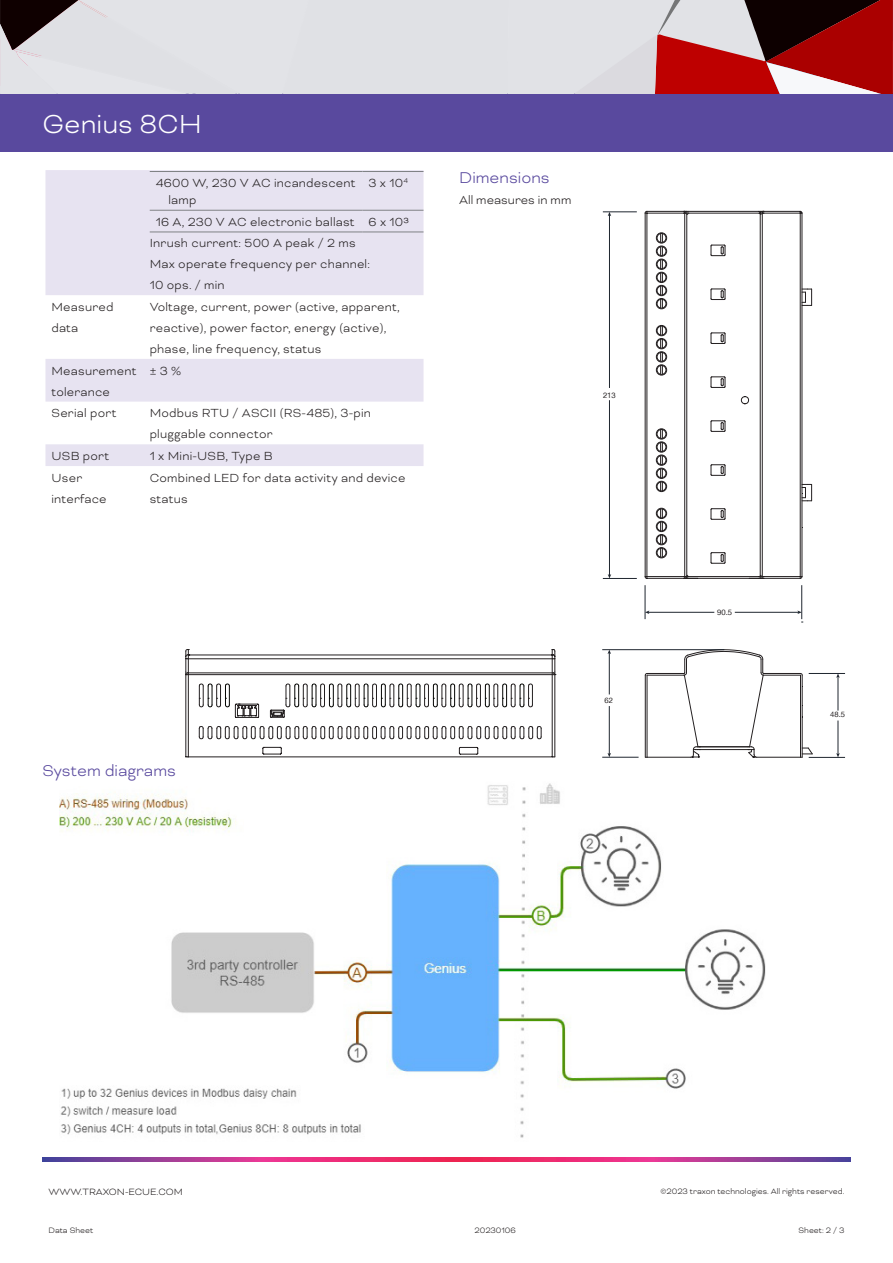
<style>
.page{position:relative;width:893px;height:1263px;background:#fff}
.page>*{position:absolute;margin:0;border:0;box-sizing:border-box;transform-origin:0 0}
.t1{font:300 30px "Bicyclette";color:#fff}
.Header1{font:300 18px "Bicyclette";color:#59499e}
.FloatTextLeft{font:300 13.5px/21px "Bicyclette";letter-spacing:.015em;color:#231f20}
.t2{font:300 10.5px "Bicyclette";color:#231f20}
.t3{font:300 9px "Bicyclette";color:#231f20}
.t4{font:7.65px "Helvetica Neue LT";color:#231f20}
</style>
<div class="page">
<svg style="left:45px;top:170px;width:378px;height:296px;fill:#e7e3f1"></svg>
<hr style="left:150px;top:171px;width:212px;height:1px;background:#808285">
<hr style="left:362px;top:171px;width:61px;height:1px;background:#808285">
<hr style="left:150px;top:210px;width:212px;height:1px;background:#808285">
<hr style="left:362px;top:210px;width:61px;height:1px;background:#808285">
<hr style="left:150px;top:232px;width:212px;height:1px;background:#808285">
<hr style="left:362px;top:232px;width:61px;height:1px;background:#808285">
<img style="left:60px;top:783px;width:705px;height:355px">
<hr style="left:645px;top:586px;width:1px;height:33px;background:#1f262f">
<hr style="left:801px;top:586px;width:1px;height:33px;background:#1f262f">
<hr style="left:603px;top:578px;width:33px;height:1px;background:#1f262f">
<hr style="left:603px;top:212px;width:33px;height:1px;background:#1f262f">
<hr style="left:609px;top:401px;width:1px;height:174px;background:#1f262f">
<hr style="left:609px;top:215px;width:1px;height:172px;background:#1f262f">
<hr style="left:735px;top:612px;width:64px;height:1px;background:#1f262f">
<svg style="left:797px;top:610px;width:5px;height:4px"></svg>
<hr style="left:648px;top:612px;width:66px;height:1px;background:#1f262f">
<svg style="left:645px;top:610px;width:4px;height:4px"></svg>
<hr style="left:802px;top:213px;width:1px;height:364px;background:#231f20">
<svg style="left:645px;top:211px;width:155px;height:368px"></svg>
<svg style="left:684px;top:211px;width:80px;height:4px"></svg>
<svg style="left:645px;top:575px;width:54px;height:4px"></svg>
<svg style="left:749px;top:575px;width:15px;height:4px"></svg>
<svg style="left:802px;top:484px;width:10px;height:17px"></svg>
<svg style="left:802px;top:289px;width:10px;height:17px"></svg>
<svg style="left:741px;top:396px;width:8px;height:8px"></svg>
<div style="left:656px;top:547px;width:11px;height:11px;border:1px solid #231f20;border-radius:50%"></div>
<div style="left:657px;top:548px;width:9px;height:9px;border:1px solid #231f20;border-radius:50%"></div>
<div style="left:656px;top:534px;width:11px;height:11px;border:1px solid #231f20;border-radius:50%"></div>
<div style="left:657px;top:535px;width:9px;height:9px;border:1px solid #231f20;border-radius:50%"></div>
<div style="left:656px;top:521px;width:11px;height:11px;border:1px solid #231f20;border-radius:50%"></div>
<div style="left:657px;top:522px;width:9px;height:9px;border:1px solid #231f20;border-radius:50%"></div>
<div style="left:656px;top:508px;width:11px;height:11px;border:1px solid #231f20;border-radius:50%"></div>
<svg style="left:660px;top:511px;width:3px;height:46px"></svg>
<div style="left:657px;top:509px;width:9px;height:9px;border:1px solid #231f20;border-radius:50%"></div>
<div style="left:656px;top:481px;width:11px;height:11px;border:1px solid #231f20;border-radius:50%"></div>
<div style="left:657px;top:482px;width:9px;height:9px;border:1px solid #231f20;border-radius:50%"></div>
<div style="left:656px;top:468px;width:11px;height:11px;border:1px solid #231f20;border-radius:50%"></div>
<div style="left:657px;top:469px;width:9px;height:9px;border:1px solid #231f20;border-radius:50%"></div>
<div style="left:656px;top:455px;width:11px;height:10px;border:1px solid #231f20;border-radius:50%"></div>
<div style="left:657px;top:456px;width:9px;height:9px;border:1px solid #231f20;border-radius:50%"></div>
<div style="left:656px;top:442px;width:11px;height:10px;border:1px solid #231f20;border-radius:50%"></div>
<div style="left:657px;top:442px;width:9px;height:10px;border:1px solid #231f20;border-radius:50%"></div>
<div style="left:656px;top:429px;width:11px;height:10px;border:1px solid #231f20;border-radius:50%"></div>
<svg style="left:660px;top:431px;width:3px;height:60px"></svg>
<div style="left:657px;top:429px;width:9px;height:9px;border:1px solid #231f20;border-radius:50%"></div>
<div style="left:656px;top:233px;width:11px;height:10px;border:1px solid #231f20;border-radius:50%"></div>
<div style="left:657px;top:233px;width:9px;height:10px;border:1px solid #231f20;border-radius:50%"></div>
<div style="left:656px;top:246px;width:11px;height:10px;border:1px solid #231f20;border-radius:50%"></div>
<div style="left:657px;top:247px;width:9px;height:9px;border:1px solid #231f20;border-radius:50%"></div>
<div style="left:656px;top:259px;width:11px;height:11px;border:1px solid #231f20;border-radius:50%"></div>
<div style="left:657px;top:260px;width:9px;height:9px;border:1px solid #231f20;border-radius:50%"></div>
<div style="left:656px;top:272px;width:11px;height:11px;border:1px solid #231f20;border-radius:50%"></div>
<div style="left:657px;top:273px;width:9px;height:9px;border:1px solid #231f20;border-radius:50%"></div>
<div style="left:656px;top:285px;width:11px;height:11px;border:1px solid #231f20;border-radius:50%"></div>
<div style="left:657px;top:286px;width:9px;height:9px;border:1px solid #231f20;border-radius:50%"></div>
<div style="left:656px;top:298px;width:11px;height:11px;border:1px solid #231f20;border-radius:50%"></div>
<svg style="left:660px;top:234px;width:3px;height:72px"></svg>
<div style="left:657px;top:299px;width:9px;height:9px;border:1px solid #231f20;border-radius:50%"></div>
<div style="left:656px;top:325px;width:11px;height:11px;border:1px solid #231f20;border-radius:50%"></div>
<div style="left:657px;top:326px;width:9px;height:9px;border:1px solid #231f20;border-radius:50%"></div>
<div style="left:656px;top:338px;width:11px;height:11px;border:1px solid #231f20;border-radius:50%"></div>
<div style="left:657px;top:339px;width:9px;height:9px;border:1px solid #231f20;border-radius:50%"></div>
<div style="left:656px;top:352px;width:11px;height:10px;border:1px solid #231f20;border-radius:50%"></div>
<div style="left:657px;top:352px;width:9px;height:9px;border:1px solid #231f20;border-radius:50%"></div>
<div style="left:656px;top:365px;width:11px;height:10px;border:1px solid #231f20;border-radius:50%"></div>
<svg style="left:660px;top:326px;width:3px;height:47px"></svg>
<div style="left:657px;top:365px;width:9px;height:10px;border:1px solid #231f20;border-radius:50%"></div>
<hr style="left:647px;top:757px;width:44px;height:1px;background:#231f20">
<hr style="left:757px;top:757px;width:43px;height:1px;background:#231f20">
<hr style="left:647px;top:675px;width:1px;height:82px;background:#231f20">
<hr style="left:764px;top:675px;width:36px;height:1px;background:#231f20">
<hr style="left:647px;top:675px;width:37px;height:1px;background:#231f20">
<hr style="left:764px;top:673px;width:36px;height:1px;background:#231f20">
<hr style="left:647px;top:673px;width:37px;height:1px;background:#231f20">
<hr style="left:800px;top:675px;width:1px;height:82px;background:#231f20">
<hr style="left:802px;top:675px;width:1px;height:82px;background:#231f20">
<hr style="left:645px;top:675px;width:1px;height:82px;background:#231f20">
<svg style="left:800px;top:748px;width:13px;height:10px"></svg>
<svg style="left:684px;top:649px;width:80px;height:109px"></svg>
<hr style="left:603px;top:757px;width:35px;height:1px;background:#1f262f">
<hr style="left:603px;top:649px;width:121px;height:1px;background:#1f262f">
<hr style="left:609px;top:706px;width:1px;height:48px;background:#1f262f">
<svg style="left:607px;top:753px;width:4px;height:4px"></svg>
<hr style="left:609px;top:653px;width:1px;height:41px;background:#1f262f">
<svg style="left:607px;top:650px;width:4px;height:4px"></svg>
<hr style="left:809px;top:757px;width:35px;height:1px;background:#1f262f">
<hr style="left:809px;top:673px;width:35px;height:1px;background:#1f262f">
<hr style="left:838px;top:721px;width:1px;height:33px;background:#1f262f">
<svg style="left:836px;top:753px;width:4px;height:4px"></svg>
<hr style="left:838px;top:676px;width:1px;height:34px;background:#1f262f">
<svg style="left:185px;top:649px;width:371px;height:109px"></svg>
<svg style="left:43px;top:1157px;width:807px;height:4px;background:#c13585"></svg>
<div style="left:0;top:94px;width:893px;height:58px;background:#59499e"></div>
<svg style="left:0;top:0;width:893px;height:94px;background:#cab0b3"></svg>
<h1 class="t1" style="left:43px;top:107px;width:161px">Genius 8CH</h1>
<p class="FloatTextLeft" style="left:168px;top:175px;width:189px;line-height:17px;text-indent:-13px">4600 W, 230 V AC incandescent lamp</p>
<p class="FloatTextLeft" style="left:368px;top:173px;width:41px">3 x 10<sup>4</sup></p>
<p class="FloatTextLeft" style="left:150px;top:211px;width:261px;text-indent:6px">16 A, 230 V AC electronic ballast 6 x 10³<br>Inrush current: 500 A peak / 2 ms<br>Max operate frequency per channel:<br>10 ops. / min</p>
<p class="FloatTextLeft" style="left:51px;top:296px;width:63px">Measured data</p>
<p class="FloatTextLeft" style="left:150px;top:296px;width:251px">Voltage, current, power (active, apparent, reactive), power factor, energy (active), phase, line frequency, status</p>
<p class="FloatTextLeft" style="left:51px;top:360px;width:86px">Measurement tolerance</p>
<p class="FloatTextLeft" style="left:150px;top:360px;width:33px">± 3 %</p>
<p class="FloatTextLeft" style="left:51px;top:403px;width:67px">Serial port</p>
<p class="FloatTextLeft" style="left:150px;top:403px;width:223px">Modbus RTU / ASCII (RS-485), 3-pin pluggable connector</p>
<p class="FloatTextLeft" style="left:51px;top:445px;width:59px">USB port</p>
<p class="FloatTextLeft" style="left:150px;top:445px;width:124px">1 x Mini-USB, Type B</p>
<p class="FloatTextLeft" style="left:51px;top:467px;width:57px">User interface</p>
<p class="FloatTextLeft" style="left:150px;top:467px;width:257px">Combined LED for data activity and device status</p>
<p class="Header1" style="left:459px;top:167px;width:92px">Dimensions</p>
<p class="FloatTextLeft" style="left:459px;top:189px;width:114px">All measures in mm</p>
<p class="t4" style="left:603px;top:390px;width:14px">213</p>
<p class="Header1" style="left:43px;top:760px;width:135px">System diagrams</p>
<p class="t4" style="left:604px;top:696px;width:10px">62</p>
<p class="t4" style="left:717px;top:608px;width:16px">90.5</p>
<p class="t4" style="left:830px;top:710px;width:16px">48.5</p>
<p class="t2" style="left:49px;top:1186px;width:136px">WWW.TRAXON-ECUE.COM</p>
<p class="t3" style="left:660px;top:1186px;width:186px">©2023 traxon technologies. All rights reserved.</p>
<p class="t3" style="left:49px;top:1225px;width:46px">Data Sheet</p>
<p class="t3" style="left:474px;top:1225px;width:43px">20230106</p>
<p class="t3" style="left:798px;top:1225px;width:47px">Sheet: 2 / 3</p>
</div>
